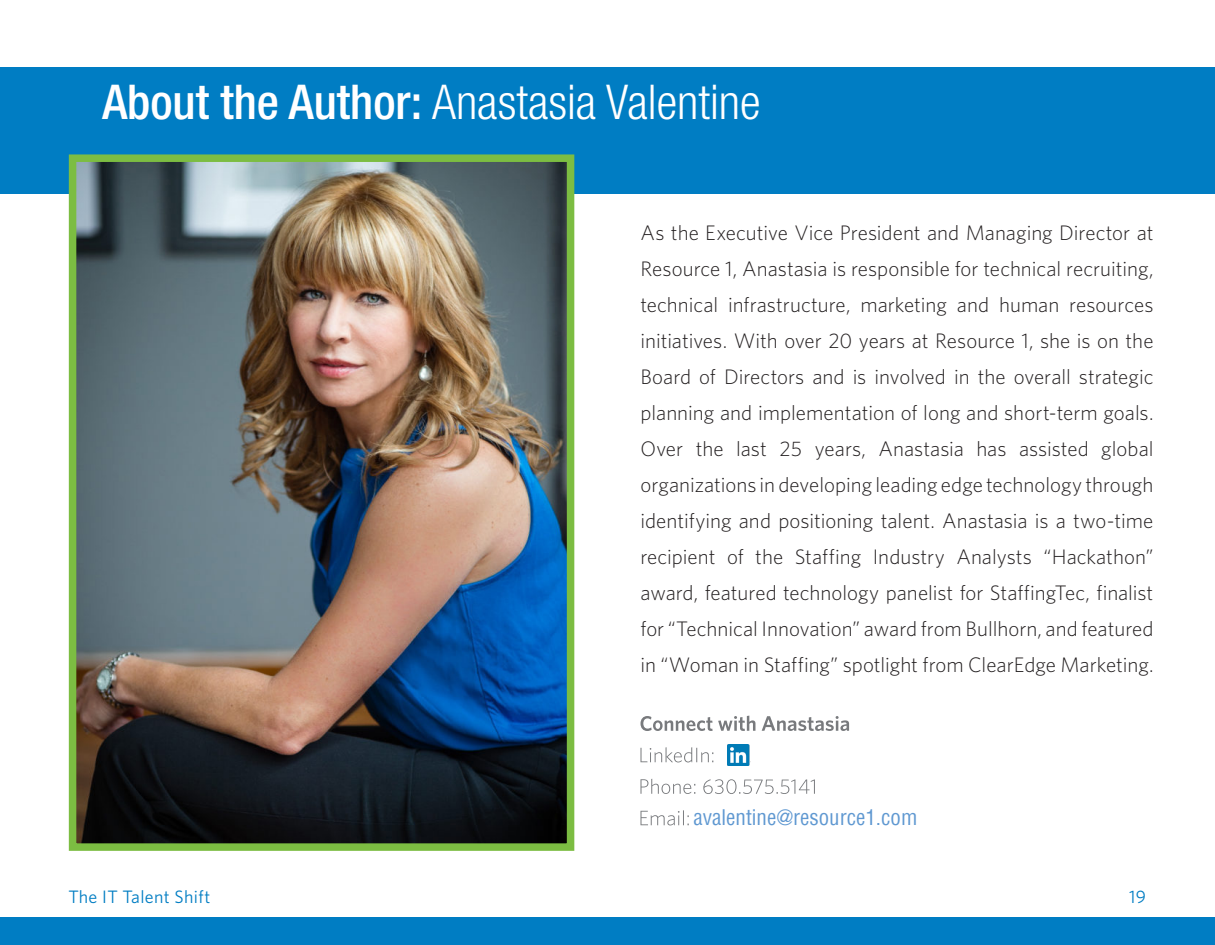
<style>
.page{position:relative;width:1215px;height:945px;background:#fff}
.page>*{position:absolute;margin:0;border:0;box-sizing:border-box;transform-origin:0 0}
.heading_2{font:300 condensed 48px "Helvetica Neue LT Pro";color:#fff}
.t1{font:300 21px/36px "Whitney";color:#231f20;text-align:justify}
.r1_ebook_paragraph{font:condensed 21px "Helvetica";color:#5f98d1}
.t2{font:18px "Whitney";letter-spacing:.02em;color:#007dc3}
.s1{font-weight:500}
</style>
<div class="page">
<div style="left:0;top:68px;width:1215px;height:126px;background:#007dc3"></div>
<div style="left:0;top:917px;width:1215px;height:28px;background:#007dc3"></div>
<img style="left:78px;top:163px;width:487px;height:679px">
<div style="left:69px;top:154px;width:505px;height:697px;border:8px solid #7cbd42"></div>
<svg style="left:640px;top:716px;width:209px;height:15px"></svg>
<svg style="left:640px;top:747px;width:73px;height:15px"></svg>
<svg style="left:640px;top:779px;width:175px;height:15px"></svg>
<svg style="left:640px;top:810px;width:49px;height:15px"></svg>
<img style="left:728px;top:744px;width:22px;height:21px">
<p class="heading_2" style="left:102px;top:74px;width:660px"><span class="s1">About the Author:</span> Anastasia Valentine</p>
<p class="t1" style="left:640px;top:214px;width:515px">As the Executive Vice President and Managing Director at Resource 1, Anastasia is responsible for technical recruiting, technical infrastructure, marketing and human resources initiatives. With over 20 years at Resource 1, she is on the Board of Directors and is involved in the overall strategic planning and implementation of long and short-term goals.<br>Over the last 25 years, Anastasia has assisted global organizations in developing leading edge technology through identifying and positioning talent. Anastasia is a two-time recipient of the Staffing Industry Analysts “Hackathon” award, featured technology panelist for StaffingTec, finalist for “Technical Innovation” award from Bullhorn, and featured in “Woman in Staffing” spotlight from ClearEdge Marketing.</p>
<p class="r1_ebook_paragraph" style="left:694px;top:804px;width:225px">avalentine@resource1.com</p>
<p class="t2" style="left:68px;top:886px;width:144px">The IT Talent Shift</p>
<p class="t2" style="left:1129px;top:886px;width:18px">19</p>
</div>
